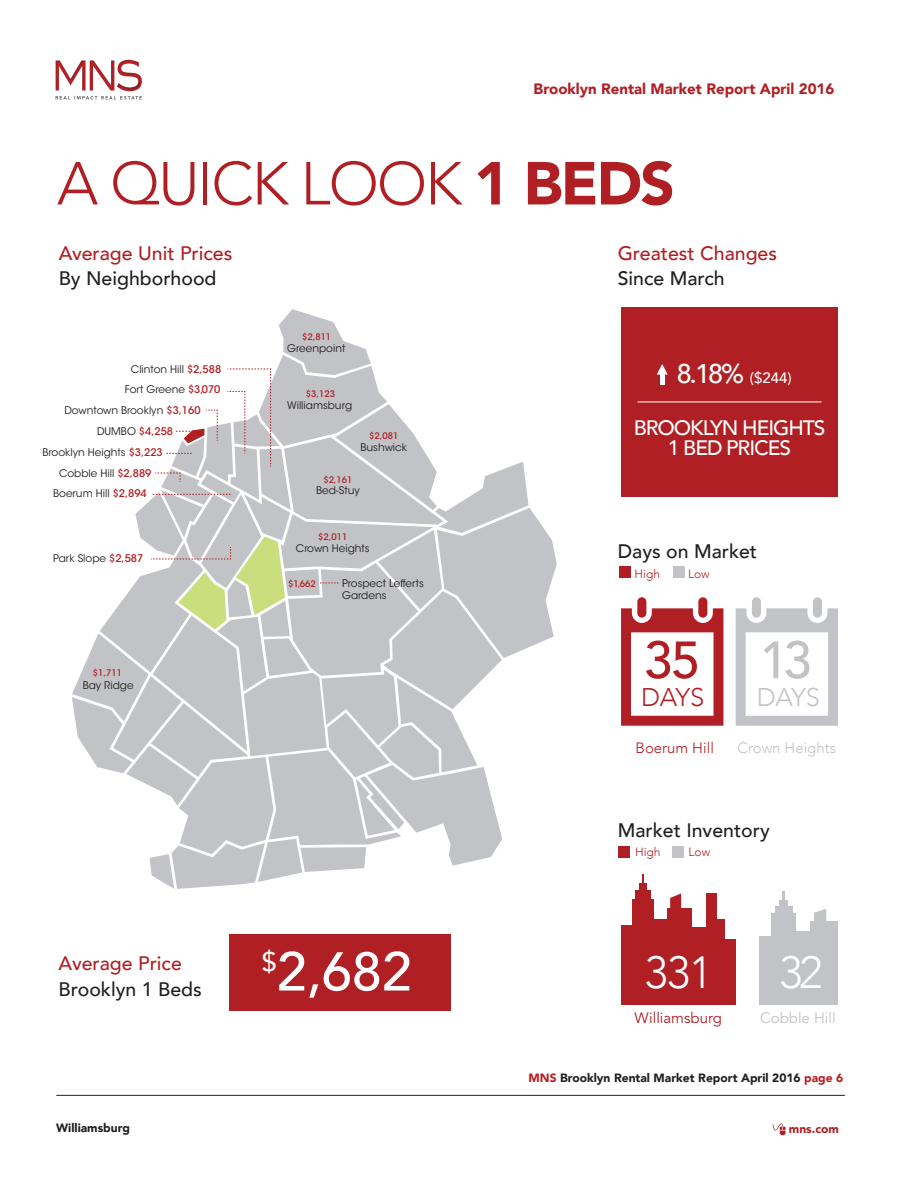
<style>
.page{position:relative;width:918px;height:1188px;background:#fff}
.page>*{position:absolute;margin:0;border:0;box-sizing:border-box;transform-origin:0 0}
.t1{font:300 60px "Avenir";letter-spacing:-.03em;color:#b01f23}
.t2{font:500 54px "Avenir";color:#fff}
.t3{font:500 51.9px "Avenir";color:#b01f23}
.t4{font:300 45px "Avenir";color:#fff}
.t5{font:300 25.5px "Avenir";color:#b01f23}
.t6{font:300 25.5px "Avenir";color:#c2c3c6}
.t7{font:500 20.85px/19.6px "Avenir";letter-spacing:-.05em;color:#fff;text-align:center}
.t8{font:500 19.5px "Avenir";color:#231f20}
.t9{font:500 19.5px "Avenir";color:#b01f23}
.t10{font:900 15px "Avenir";color:#b01f23}
.t11{font:300 15px "Avenir";color:#c2c3c6}
.t12{font:15px "Avenir";color:#b01f23}
.t13{font:500 15px "Avenir";color:#fff}
.t14{font:300 15px "Avenir";color:#b01f23}
.t15{font:15px "Avenir";color:#c2c3c6}
.t16{font:900 12px "Avenir";color:#231f20}
.t17{font:300 12px "Avenir";color:#b01f23}
.t18{font:900 12px "Avenir";color:#b01f23}
.t19{font:10.5px/20.9px "ITC Avant Garde Std";color:#231f20}
.t20{font:500 9px "ITC Avant Garde Std";color:#b01f23}
.s1{font-weight:900}
.s2{font-weight:500;color:#b01f23}
.s3{font-size:27px}
.s4{color:#c2c3c6}
.s5{color:#b81f24}
</style>
<div class="page">
<img style="left:56px;top:61px;width:30px;height:30px">
<img style="left:57px;top:62px;width:27px;height:27px">
<img style="left:71px;top:61px;width:15px;height:18px">
<img style="left:59px;top:62px;width:25px;height:21px">
<img style="left:90px;top:61px;width:24px;height:30px">
<svg style="left:91px;top:62px;width:1px;height:27px"></svg>
<img style="left:92px;top:62px;width:1px;height:27px">
<img style="left:100px;top:89px;width:11px;height:2px">
<img style="left:93px;top:62px;width:20px;height:27px">
<img style="left:117px;top:60px;width:25px;height:31px">
<svg style="left:56px;top:96px;width:86px;height:4px"></svg>
<hr style="left:56px;top:1095px;width:789px;height:1px;background:#231f20">
<svg style="left:773px;top:1123px;width:13px;height:12px"></svg>
<div style="left:772px;top:914px;width:24px;height:91px;background:#c2c3c6"></div>
<div style="left:793px;top:931px;width:24px;height:74px;background:#c2c3c6"></div>
<div style="left:759px;top:936px;width:25px;height:69px;background:#c2c3c6"></div>
<svg style="left:814px;top:909px;width:12px;height:12px"></svg>
<div style="left:810px;top:921px;width:28px;height:84px;background:#c2c3c6"></div>
<div style="left:775px;top:906px;width:18px;height:91px;background:#c2c3c6"></div>
<div style="left:780px;top:900px;width:8px;height:91px;background:#c2c3c6"></div>
<hr style="left:783px;top:892px;width:2px;height:91px;background:#c2c3c6">
<svg style="left:72px;top:309px;width:485px;height:580px"></svg>
<div style="left:621px;top:307px;width:217px;height:190px;background:#b01f23"></div>
<hr style="left:637px;top:402px;width:185px;height:1px;background:#fff">
<hr style="left:660px;top:370px;width:4px;height:15px;background:#fff">
<svg style="left:657px;top:364px;width:11px;height:11px"></svg>
<div style="left:229px;top:934px;width:221px;height:77px;background:#b01f23"></div>
<div style="left:619px;top:566px;width:12px;height:11px;background:#b01f23"></div>
<div style="left:618px;top:847px;width:12px;height:11px;background:#b01f23"></div>
<div style="left:673px;top:566px;width:12px;height:11px;background:#c2c3c6"></div>
<div style="left:672px;top:847px;width:12px;height:11px;background:#c2c3c6"></div>
<svg style="left:621px;top:597px;width:102px;height:129px"></svg>
<svg style="left:736px;top:597px;width:102px;height:129px"></svg>
<div style="left:632px;top:899px;width:22px;height:106px;background:#b01f23"></div>
<div style="left:651px;top:919px;width:22px;height:86px;background:#b01f23"></div>
<div style="left:621px;top:925px;width:22px;height:80px;background:#b01f23"></div>
<svg style="left:670px;top:893px;width:11px;height:15px"></svg>
<div style="left:706px;top:893px;width:11px;height:83px;background:#b01f23"></div>
<div style="left:667px;top:908px;width:25px;height:97px;background:#b01f23"></div>
<div style="left:690px;top:927px;width:18px;height:78px;background:#b01f23"></div>
<div style="left:707px;top:919px;width:18px;height:86px;background:#b01f23"></div>
<div style="left:717px;top:939px;width:19px;height:66px;background:#b01f23"></div>
<div style="left:635px;top:890px;width:16px;height:106px;background:#b01f23"></div>
<div style="left:639px;top:883px;width:8px;height:106px;background:#b01f23"></div>
<hr style="left:642px;top:874px;width:2px;height:105px;background:#b01f23">
<h3 class="t10" style="left:534px;top:76px;width:302px">Brooklyn Rental Market Report April 2016</h3>
<h1 class="t1" style="left:57px;top:148px;width:619px">A QUICK LOOK <span class="s1">1 BEDS</span></h1>
<h3 class="t9" style="left:59px;top:236px;width:175px">Average Unit Prices</h3>
<h3 class="t8" style="left:59px;top:261px;width:159px">By Neighborhood</h3>
<p class="t19" style="left:131px;top:359px;width:92px">Clinton Hill <span class="s2">$2,588</span></p>
<p class="t19" style="left:125px;top:379px;width:97px">Fort Greene <span class="s2">$3,070</span></p>
<p class="t19" style="left:64px;top:400px;width:138px">Downtown Brooklyn <span class="s2">$3,160</span></p>
<p class="t19" style="left:43px;top:421px;width:132px;text-indent:54px">DUMBO <span class="s2">$4,258<br></span>Brooklyn Heights <span class="s2">$3,223</span></p>
<p class="t19" style="left:53px;top:462px;width:100px;text-align:center">Cobble Hill <span class="s2">$2,889<br></span>Boerum Hill <span class="s2">$2,894</span></p>
<p class="t19" style="left:53px;top:547px;width:92px">Park Slope <span class="s2">$2,587</span></p>
<p class="t20" style="left:93px;top:667px;width:31px">$1,711</p>
<p class="t19" style="left:83px;top:674px;width:52px">Bay Ridge</p>
<p class="t20" style="left:302px;top:331px;width:31px">$2,811</p>
<p class="t19" style="left:287px;top:338px;width:60px">Greenpoint</p>
<p class="t20" style="left:306px;top:388px;width:31px">$3,123</p>
<p class="t19" style="left:287px;top:395px;width:66px">Williamsburg</p>
<p class="t20" style="left:323px;top:474px;width:31px">$2,161</p>
<p class="t20" style="left:369px;top:431px;width:31px">$2,081</p>
<p class="t19" style="left:361px;top:437px;width:48px">Bushwick</p>
<p class="t19" style="left:316px;top:480px;width:45px">Bed-Stuy</p>
<p class="t20" style="left:318px;top:531px;width:31px">$2,011</p>
<p class="t19" style="left:296px;top:538px;width:75px">Crown Heights</p>
<p class="t19" style="left:342px;top:577px;width:83px;line-height:12.6px">Prospect Lefferts<br>Gardens</p>
<p class="t20" style="left:288px;top:578px;width:29px">$1,662</p>
<h3 class="t9" style="left:59px;top:947px;width:125px">Average Price</h3>
<h3 class="t8" style="left:59px;top:972px;width:145px">Brooklyn 1 Beds</h3>
<h2 class="t2" style="left:262px;top:925px;width:152px"><sup>$</sup>2,682</h2>
<h3 class="t9" style="left:618px;top:236px;width:161px">Greatest Changes</h3>
<h3 class="t8" style="left:618px;top:261px;width:108px">Since March</h3>
<h3 class="t13" style="left:677px;top:365px;width:116px"><span class="s3">8.18%</span> ($244)</h3>
<h3 class="t7" style="left:634px;top:417px;width:193px">BROOKLYN HEIGHTS<br>1 BED PRICES</h3>
<h3 class="t8" style="left:618px;top:534px;width:141px">Days on Market</h3>
<p class="t17" style="left:635px;top:566px;width:27px">High</p>
<p class="t17" style="left:688px;top:566px;width:23px">Low</p>
<h3 class="t3" style="left:644px;top:615px;width:170px">35 <span class="s4">13</span></h3>
<h3 class="t5" style="left:641px;top:683px;width:65px">DAYS</h3>
<h3 class="t6" style="left:757px;top:683px;width:65px">DAYS</h3>
<h3 class="t14" style="left:636px;top:739px;width:80px">Boerum Hill</h3>
<h3 class="t11" style="left:738px;top:739px;width:100px">Crown Heights</h3>
<h3 class="t8" style="left:618px;top:813px;width:154px">Market Inventory</h3>
<p class="t17" style="left:635px;top:845px;width:27px">High</p>
<p class="t17" style="left:689px;top:845px;width:23px">Low</p>
<h3 class="t4" style="left:644px;top:946px;width:69px">331</h3>
<h3 class="t12" style="left:635px;top:1009px;width:89px">Williamsburg</h3>
<h3 class="t4" style="left:779px;top:946px;width:45px">32</h3>
<h3 class="t15" style="left:760px;top:1009px;width:77px">Cobble Hill</h3>
<p class="t16" style="left:529px;top:1068px;width:316px"><span class="s5">MNS</span> Brooklyn Rental Market Report April 2016 <span class="s5">page 6</span></p>
<p class="t16" style="left:56px;top:1118px;width:75px">Williamsburg</p>
<p class="t18" style="left:789px;top:1119px;width:51px">mns.com</p>
</div>
